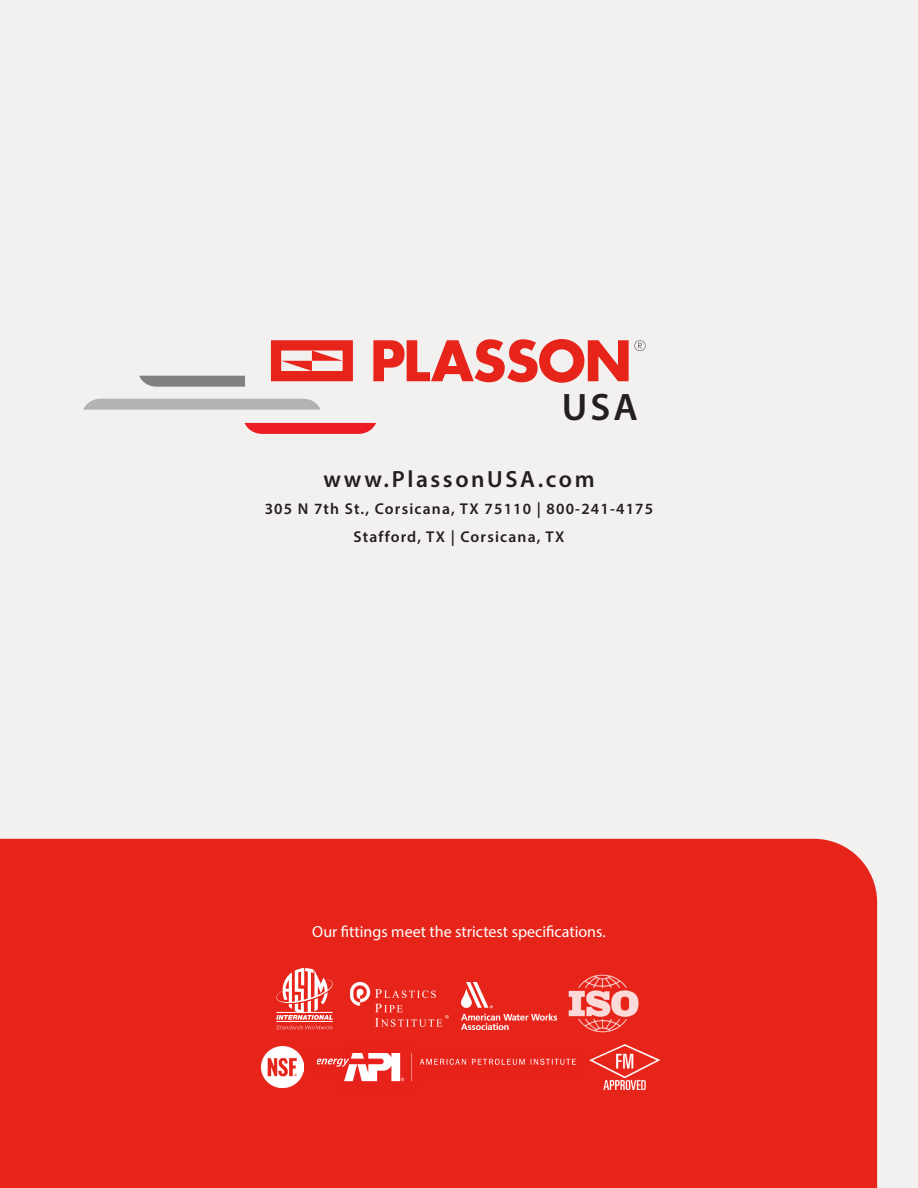
<style>
.page{position:relative;width:918px;height:1188px;background:#f3f0f0}
.page>*{position:absolute;margin:0;border:0;box-sizing:border-box;transform-origin:0 0}
.t1{font:600 38.4px "Myriad Pro";color:#231f20}
.t2{font:600 23.55px "Myriad Pro";letter-spacing:.11em;color:#231f20}
.t3{font:16.05px "Myriad Pro";color:#fff}
.t4{font:600 15.6px "Myriad Pro";letter-spacing:.075em;color:#231f20}
</style>
<div class="page">
<div style="left:0;top:839px;width:877px;height:349px;background:#e72419"></div>
<img style="left:349px;top:981px;width:101px;height:48px">
<svg style="left:276px;top:968px;width:57px;height:61px"></svg>
<img style="left:462px;top:982px;width:95px;height:47px">
<div style="left:308px;top:1043px;width:276px;height:47px;background:#e72419"></div>
<svg style="left:317px;top:1050px;width:268px;height:40px"></svg>
<img style="left:567px;top:970px;width:73px;height:67px">
<img style="left:590px;top:1045px;width:70px;height:45px">
<svg style="left:139px;top:376px;width:106px;height:11px"></svg>
<svg style="left:83px;top:399px;width:238px;height:11px;background:#b8b6b6"></svg>
<svg style="left:245px;top:423px;width:131px;height:11px"></svg>
<svg style="left:271px;top:340px;width:82px;height:41px"></svg>
<svg style="left:373px;top:339px;width:273px;height:44px"></svg>
<img style="left:261px;top:1046px;width:42px;height:42px">
<p class="t1" style="left:562px;top:383px;width:78px">USA</p>
<p class="t2" style="left:323px;top:464px;width:273px">www.PlassonUSA.com</p>
<p class="t4" style="left:265px;top:499px;width:390px">305 N 7th St., Corsicana, TX 75110 | 800-241-4175</p>
<p class="t4" style="left:353px;top:527px;width:213px">Stafford, TX | Corsicana, TX</p>
<p class="t3" style="left:312px;top:922px;width:295px">Our fittings meet the strictest specifications.</p>
</div>
